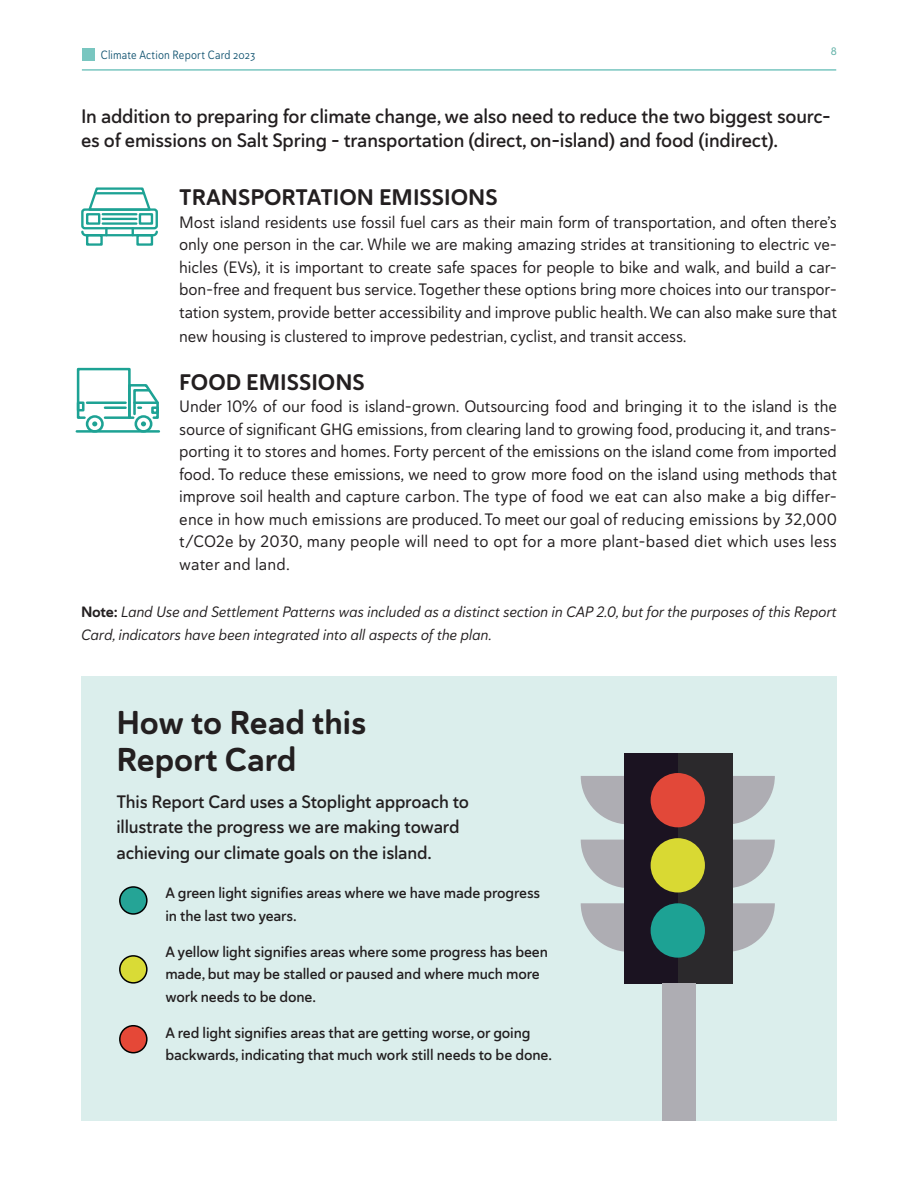
<style>
.page{position:relative;width:918px;height:1188px;background:#fff}
.page>*{position:absolute;margin:0;border:0;box-sizing:border-box;transform-origin:0 0}
.t1{font:33px/37.5px "Haboro Soft Nor Bol";color:#231f20}
.t2{font:22.5px "Haboro Soft Nor Bol";color:#231f20}
.t3{font:19.5px/24px "Haboro Soft Nor Dem";letter-spacing:-.01em;color:#231f20}
.t4{font:18px/25.5px "Haboro Soft Nor Dem";letter-spacing:-.01em;color:#231f20}
.t5{font:16.5px/22.5px "Haboro Soft Nor Reg";letter-spacing:-.01em;color:#231f20;text-align:justify}
.t6{font:15px/22.5px "Haboro Soft Nor Dem";letter-spacing:-.01em;color:#231f20}
.t7{font:15px/22.5px "Haboro Soft Nor Reg It";letter-spacing:-.01em;color:#231f20}
.t8{font:12px "Haboro Soft Con Boo";letter-spacing:.015em;color:#0b4f6d}
.t9{font:12px "Haboro Soft Nor Reg";color:#61b1a7}
.s1{font-family:"Haboro Soft Nor Bol"}
</style>
<div class="page">
<div style="left:82px;top:49px;width:12px;height:12px;background:#79c6c0"></div>
<hr style="left:82px;top:69px;width:754px;height:2px;background:#79c6c0">
<div style="left:81px;top:676px;width:756px;height:445px;background:#dbeeec"></div>
<div style="left:81px;top:208px;width:77px;height:21px;border:2px solid #1da294;border-radius:2px"></div>
<div style="left:139px;top:213px;width:14px;height:12px;border:2px solid #1da294"></div>
<div style="left:86px;top:213px;width:14px;height:12px;border:2px solid #1da294"></div>
<hr style="left:103px;top:213px;width:33px;height:2px;background:#1da294">
<hr style="left:103px;top:218px;width:33px;height:2px;background:#1da294">
<hr style="left:103px;top:222px;width:33px;height:3px;background:#1da294">
<svg style="left:86px;top:187px;width:67px;height:24px"></svg>
<hr style="left:96px;top:192px;width:48px;height:2px;background:#1da294">
<div style="left:136px;top:234px;width:17px;height:12px;border:2px solid #1da294"></div>
<div style="left:86px;top:234px;width:17px;height:12px;border:2px solid #1da294"></div>
<svg style="left:81px;top:228px;width:77px;height:10px"></svg>
<div style="left:86px;top:415px;width:18px;height:18px;border:3px solid #1da294;border-radius:50%"></div>
<div style="left:135px;top:415px;width:17px;height:18px;border:3px solid #1da294;border-radius:50%"></div>
<svg style="left:76px;top:367px;width:83px;height:59px"></svg>
<hr style="left:77px;top:430px;width:82px;height:3px;background:#1da294">
<svg style="left:581px;top:776px;width:194px;height:48px;background:#b8bcc0"></svg>
<svg style="left:581px;top:840px;width:194px;height:48px;background:#b8bcc0"></svg>
<svg style="left:581px;top:903px;width:194px;height:49px;background:#b9bdc1"></svg>
<div style="left:624px;top:753px;width:109px;height:230px;background:#1b1321"></div>
<div style="left:678px;top:753px;width:55px;height:230px;background:#2b292c"></div>
<div style="left:651px;top:773px;width:54px;height:54px;background:#e24839;border-radius:50%"></div>
<div style="left:651px;top:838px;width:54px;height:54px;background:#d9d933;border-radius:50%"></div>
<div style="left:651px;top:903px;width:54px;height:55px;background:#1da294;border-radius:50%"></div>
<div style="left:662px;top:983px;width:33px;height:137px;background:#aeadb3"></div>
<div style="left:120px;top:887px;width:27px;height:27px;background:#25a496;border-radius:50%"></div>
<div style="left:119px;top:886px;width:29px;height:29px;border:2px solid #000;border-radius:50%"></div>
<div style="left:120px;top:956px;width:27px;height:27px;background:#d9db36;border-radius:50%"></div>
<div style="left:119px;top:955px;width:29px;height:29px;border:2px solid #000;border-radius:50%"></div>
<div style="left:120px;top:1026px;width:27px;height:27px;background:#e54837;border-radius:50%"></div>
<div style="left:119px;top:1025px;width:29px;height:28px;border:2px solid #000;border-radius:50%"></div>
<p class="t8" style="left:101px;top:47px;width:156px">Climate Action Report Card 2023</p>
<p class="t9" style="left:831px;top:43px;width:8px">8</p>
<p class="t3" style="left:81px;top:104px;width:751px">In addition to preparing for climate change, we also need to reduce the two biggest sourc&shy;es of emissions on Salt Spring – transportation (direct, on-island) and food (indirect).</p>
<p class="t2" style="left:179px;top:183px;width:320px">TRANSPORTATION EMISSIONS</p>
<p class="t5" style="left:179px;top:211px;width:659px">Most island residents use fossil fuel cars as their main form of transportation, and often there’s only one person in the car. While we are making amazing strides at transitioning to electric ve&shy;hicles (EVs), it is important to create safe spaces for people to bike and walk, and build a car&shy;bon-free and frequent bus service. Together these options bring more choices into our transpor&shy;tation system, provide better accessibility and improve public health. We can also make sure that</p>
<p class="t5" style="left:179px;top:325px;width:509px">new housing is clustered to improve pedestrian, cyclist, and transit access.</p>
<p class="t2" style="left:179px;top:367px;width:187px">FOOD EMISSIONS</p>
<p class="t5" style="left:179px;top:395px;width:659px">Under 10% of our food is island-grown. Outsourcing food and bringing it to the island is the source of significant GHG emissions, from clearing land to growing food, producing it, and trans&shy;porting it to stores and homes. Forty percent of the emissions on the island come from imported food. To reduce these emissions, we need to grow more food on the island using methods that improve soil health and capture carbon. The type of food we eat can also make a big differ&shy;ence in how much emissions are produced. To meet our goal of reducing emissions by 32,000 t/CO2e by 2030, many people will need to opt for a more plant-based diet which uses less water and land.</p>
<p class="t7" style="left:81px;top:600px;width:757px"><span class="s1">Note:</span> Land Use and Settlement Patterns was included as a distinct section in CAP 2.0, but for the purposes of this Report<br>Card, indicators have been integrated into all aspects of the plan.</p>
<p class="t1" style="left:116px;top:703px;width:251px">How to Read this<br>Report Card</p>
<p class="t4" style="left:116px;top:789px;width:354px">This Report Card uses a Stoplight approach to illustrate the progress we are making toward achieving our climate goals on the island.</p>
<p class="t6" style="left:165px;top:882px;width:376px">A green light signifies areas where we have made progress in the last two years.</p>
<p class="t6" style="left:165px;top:940px;width:384px">A yellow light signifies areas where some progress has been made, but may be stalled or paused and where much more work needs to be done.</p>
<p class="t6" style="left:165px;top:1021px;width:388px">A red light signifies areas that are getting worse, or going backwards, indicating that much work still needs to be done.</p>
</div>
